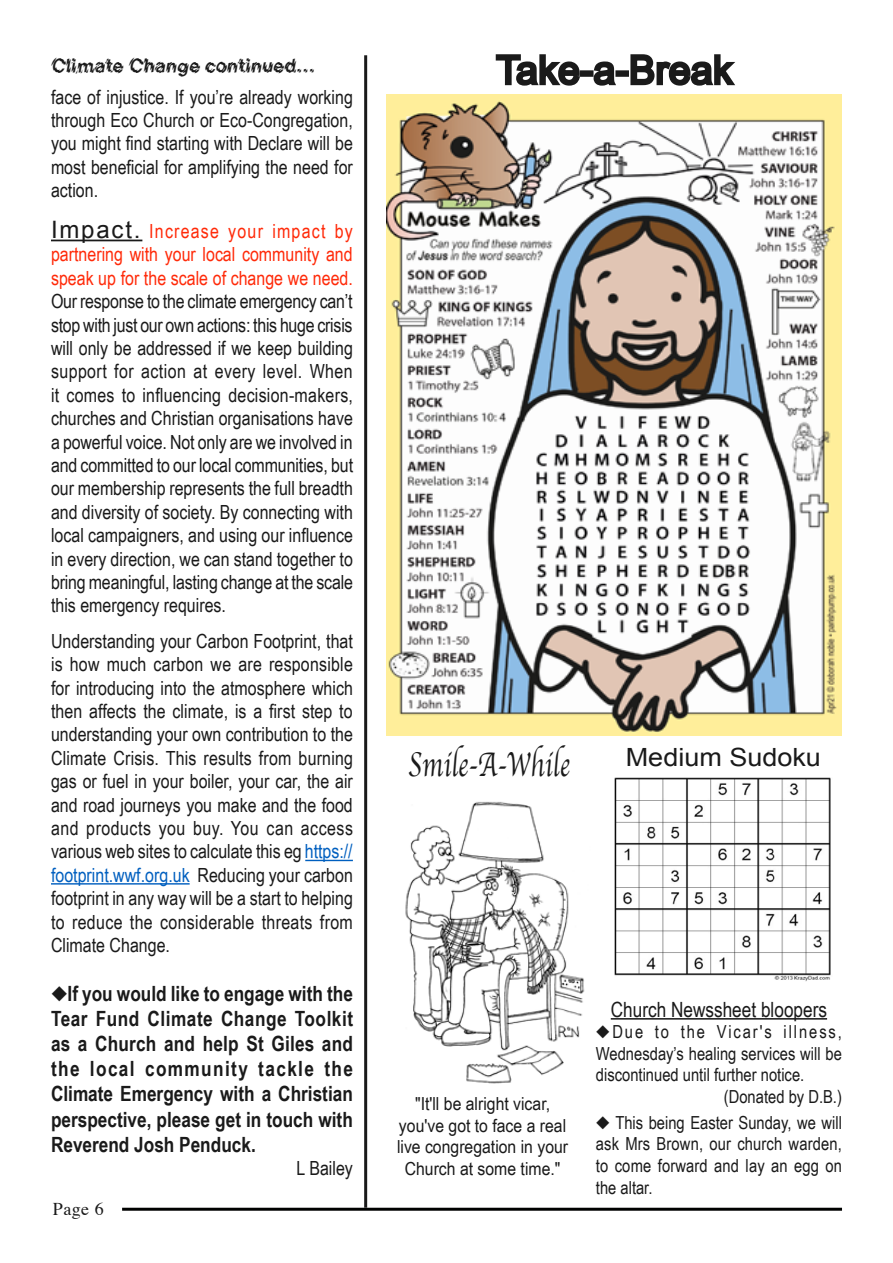
<style>
.page{position:relative;width:893px;height:1263px;background:#fff}
.page>*{position:absolute;margin:0;border:0;box-sizing:border-box;transform-origin:0 0}
.t1{font:39px "Arial";letter-spacing:.01em;color:#1a1a1a}
.t2{font:35.85px "Apple Chancery";color:#1a1a1a;scale:.75 1}
.t3{font:25.05px "Arial";color:#1a1a1a;scale:1.08 1}
.t4{font:22.5px "Shatter Let Plain";color:#1a1a1a}
.t5{font:700 21px/25.2px "Arial Narrow";color:#1a1a1a;text-align:justify}
.t6{font:21px "Arial Narrow";color:#1a1a1a}
.t7{font:19.5px/23.4px "Arial Narrow";color:#1a1a1a;text-align:justify}
.t8{font:19.5px/23.4px "Arial Narrow";color:#ff2a09;text-align:justify}
.t9{font:18px/21.6px "Arial Narrow";color:#1a1a1a;text-align:justify}
.t10{font:18px/21.6px "Arial Narrow";color:#1a1a1a;text-align:center;scale:1.07 1}
.t11{font:18px "Arial Narrow";letter-spacing:.105em;color:#1a1a1a}
.t12{font:18px "Times";color:#1a1a1a}
.s1{font-family:"Arial";font-size:24px;color:#1a1a1a}
.s2{color:#005fbf}
</style>
<div class="page">
<hr style="left:122px;top:1208px;width:720px;height:3px;background:#000100">
<hr style="left:51px;top:240px;width:91px;height:1px;background:#1a1a1a">
<hr style="left:305px;top:860px;width:48px;height:1px;background:#005fbf">
<hr style="left:51px;top:883px;width:139px;height:1px;background:#005fbf">
<hr style="left:364px;top:55px;width:3px;height:1153px;background:#1a1a1a">
<svg style="left:495px;top:54px;width:85px;height:32px"></svg>
<div style="left:580px;top:70px;width:13px;height:7px;border:3px solid #1a1a1a"></div>
<svg style="left:591px;top:61px;width:25px;height:25px"></svg>
<div style="left:615px;top:70px;width:14px;height:7px;border:3px solid #1a1a1a"></div>
<svg style="left:630px;top:54px;width:105px;height:32px"></svg>
<img style="left:405px;top:801px;width:180px;height:283px">
<img style="left:387px;top:95px;width:455px;height:641px">
<img style="left:614px;top:778px;width:217px;height:203px">
<hr style="left:611px;top:1018px;width:216px;height:1px;background:#1a1a1a">
<p class="t4" style="left:51px;top:53px;width:266px">Climate Change continued...</p>
<h1 class="t1" style="left:496px;top:44px;width:238px">Take-a-Break</h1>
<p class="t7" style="left:51px;top:84px;width:303px">face of injustice. If you’re already working through Eco Church or Eco-Congregation, you might find starting with Declare will be most beneficial for amplifying the need for action.</p>
<p class="t8" style="left:51px;top:219px;width:303px"><span class="s1">Impact.</span> Increase your impact by partnering with your local community and speak up for the scale of change we need.</p>
<p class="t7" style="left:51px;top:289px;width:304px">Our response to the climate emergency can’t stop with just our own actions: this huge crisis will only be addressed if we keep building support for action at every level. When it comes to influencing decision-makers, churches and Christian organisations have a powerful voice. Not only are we involved in and committed to our local communities, but our membership represents the full breadth and diversity of society. By connecting with local campaigners, and using our influence in every direction, we can stand together to bring meaningful, lasting change at the scale this emergency requires.</p>
<p class="t7" style="left:51px;top:628px;width:304px">Understanding your Carbon Footprint, that is how much carbon we are responsible for introducing into the atmosphere which then affects the climate, is a first step to understanding your own contribution to the Climate Crisis. This results from burning gas or fuel in your boiler, your car, the air and road journeys you make and the food and products you buy. You can access various web sites to calculate this eg <span class="s2">https:// footprint.wwf.org.uk</span> Reducing your carbon footprint in any way will be a start to helping to reduce the considerable threats from Climate Change.</p>
<p class="t5" style="left:51px;top:979px;width:304px">◆If you would like to engage with the Tear Fund Climate Change Toolkit as a Church and help St Giles and the local community tackle the Climate Emergency with a Christian perspective, please get in touch with Reverend Josh Penduck.</p>
<p class="t7" style="left:297px;top:1156px;width:58px">L Bailey</p>
<p class="t12" style="left:53px;top:1192px;width:52px">Page 6</p>
<h2 class="t2" style="left:408px;top:736px;width:217px">Smile-A-While</h2>
<p class="t3" style="left:626px;top:740px;width:182px">Medium Sudoku</p>
<p class="t10" style="left:397px;top:1092px;width:161px">"It'll be alright vicar, you've got to face a real live congregation in your<br>Church at some time."</p>
<p class="t6" style="left:611px;top:994px;width:218px">Church Newssheet bloopers</p>
<p class="t11" style="left:596px;top:1019px;width:248px">◆Due to the Vicar's illness,</p>
<p class="t9" style="left:596px;top:1042px;width:248px">Wednesday’s healing services will be</p>
<p class="t9" style="left:596px;top:1063px;width:210px">discontinued until further notice.</p>
<p class="t9" style="left:724px;top:1085px;width:120px">(Donated by D.B.)</p>
<p class="t9" style="left:596px;top:1111px;width:248px">◆ This being Easter Sunday, we will ask Mrs Brown, our church warden, to come forward and lay an egg on the altar.</p>
</div>
